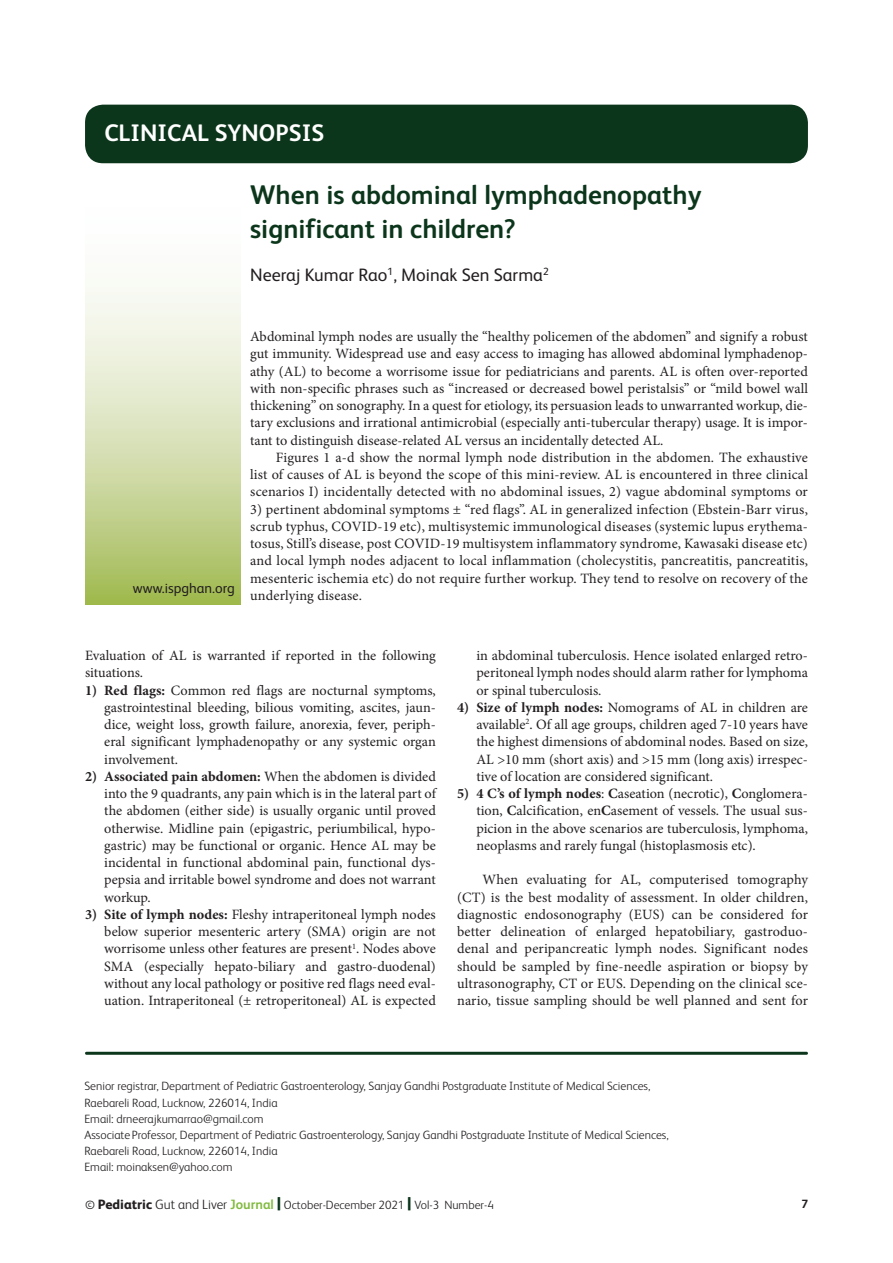
<style>
.page{position:relative;width:893px;height:1263px;background:#fff}
.page>*{position:absolute;margin:0;border:0;box-sizing:border-box;transform-origin:0 0}
.Article_Title{font:700 27px/33.8px "FS Albert Pro";color:#0c361b}
.t1{font:700 23.85px "FS Albert Pro";color:#fff}
.Author-Name{font:18px "FS Albert Pro";color:#231f20}
.TXF{font:14.25px/17.2px "Minion Pro";letter-spacing:-.005em;color:#231f20;text-align:justify}
.Tx{font:14.25px/17.2px "Minion Pro";letter-spacing:.005em;color:#231f20;text-align:justify}
.Abstract_Tx{font:14.25px "FS Albert Pro";color:#231f20}
.Author_Aff{font:300 12px/16.2px "FS Albert Pro";color:#231f20}
.t2{font:700 12px "FS Albert Pro";color:#231f20}
.s1{font-weight:700}
.s2{font-weight:400}
.s3{font-weight:800;font-size:13.5px}
.s4{font-size:13.5px}
.s5{font-weight:700;font-size:13.5px;color:#82ba40}
.s6{font-weight:800;font-size:18px;color:#0c361b}
</style>
<div class="page">
<div style="left:85px;top:105px;width:723px;height:58px;background:#0c361b;border-radius:18px"></div>
<hr style="left:85px;top:1052px;width:723px;height:3px;background:#0c361b;border-radius:2px">
<svg style="left:85px;top:287px;width:155px;height:318px;background:#d3deaf"></svg>
<p class="t1" style="left:104px;top:116px;width:221px">CLINICAL SYNOPSIS</p>
<p class="Article_Title" style="left:250px;top:177px;width:453px">When is abdominal lymphadenopathy significant in children?</p>
<p class="Author-Name" style="left:250px;top:262px;width:300px">Neeraj Kumar Rao<sup>1</sup>, Moinak Sen Sarma<sup>2</sup></p>
<p class="Abstract_Tx" style="left:133px;top:578px;width:103px">www.ispghan.org</p>
<p class="TXF" style="left:250px;top:328px;width:559px">Abdominal lymph nodes are usually the “healthy policemen of the abdomen” and signify a robust gut immunity. Widespread use and easy access to imaging has allowed abdominal lymphadenop&shy;athy (AL) to become a worrisome issue for pediatricians and parents. AL is often over-reported with non-specific phrases such as “increased or decreased bowel peristalsis” or “mild bowel wall thickening” on sonography. In a quest for etiology, its persuasion leads to unwarranted workup, die&shy;tary exclusions and irrational antimicrobial (especially anti-tubercular therapy) usage. It is impor&shy;tant to distinguish disease-related AL versus an incidentally detected AL.</p>
<p class="Tx" style="left:250px;top:449px;width:559px;text-indent:26px">Figures 1 a-d show the normal lymph node distribution in the abdomen. The exhaustive list of causes of AL is beyond the scope of this mini-review. AL is encountered in three clinical scenarios I) incidentally detected with no abdominal issues, 2) vague abdominal symptoms or</p>
<p class="Tx" style="left:250px;top:501px;width:559px">3) pertinent abdominal symptoms ± “red flags”. AL in generalized infection (Ebstein-Barr virus, scrub typhus, COVID-19 etc), multisystemic immunological diseases (systemic lupus erythema&shy;tosus, Still’s disease, post COVID-19 multisystem inflammatory syndrome, Kawasaki disease etc) and local lymph nodes adjacent to local inflammation (cholecystitis, pancreatitis, pancreatitis, mesenteric ischemia etc) do not require further workup. They tend to resolve on recovery of the underlying disease.</p>
<p class="TXF" style="left:85px;top:647px;width:352px">Evaluation of AL is warranted if reported in the following situations.</p>
<p class="TXF" style="left:104px;top:681px;width:333px;text-indent:-19px"><span class="s1">1) Red flags:</span> Common red flags are nocturnal symptoms, gastrointestinal bleeding, bilious vomiting, ascites, jaun&shy;dice, weight loss, growth failure, anorexia, fever, periph&shy;eral significant lymphadenopathy or any systemic organ involvement.</p>
<p class="TXF" style="left:104px;top:768px;width:333px;text-indent:-19px"><span class="s1">2) Associated pain abdomen:</span> When the abdomen is divided into the 9 quadrants, any pain which is in the lateral part of the abdomen (either side) is usually organic until proved otherwise. Midline pain (epigastric, periumbilical, hypo&shy;gastric) may be functional or organic. Hence AL may be incidental in functional abdominal pain, functional dys&shy;pepsia and irritable bowel syndrome and does not warrant workup.</p>
<p class="TXF" style="left:104px;top:906px;width:333px;text-indent:-19px"><span class="s1">3) Site of lymph nodes:</span> Fleshy intraperitoneal lymph nodes below superior mesenteric artery (SMA) origin are not worrisome unless other features are present<sup>1</sup>. Nodes above SMA (especially hepato-biliary and gastro-duodenal) without any local pathology or positive red flags need eval&shy;uation. Intraperitoneal (± retroperitoneal) AL is expected</p>
<p class="TXF" style="left:476px;top:647px;width:333px">in abdominal tuberculosis. Hence isolated enlarged retro&shy;peritoneal lymph nodes should alarm rather for lymphoma or spinal tuberculosis.</p>
<p class="TXF" style="left:476px;top:699px;width:333px;text-indent:-19px"><span class="s1">4) Size of lymph nodes:</span> Nomograms of AL in children are available<sup>2</sup>. Of all age groups, children aged 7-10 years have the highest dimensions of abdominal nodes. Based on size, AL &gt;10 mm (short axis) and &gt;15 mm (long axis) irrespec&shy;tive of location are considered significant.</p>
<p class="TXF" style="left:476px;top:785px;width:333px;text-indent:-19px"><span class="s1">5) 4 C’s of lymph nodes</span>: <span class="s1">C</span>aseation (necrotic), <span class="s1">C</span>onglomera&shy;tion, <span class="s1">C</span>alcification, en<span class="s1">C</span>asement of vessels. The usual sus&shy;picion in the above scenarios are tuberculosis, lymphoma, neoplasms and rarely fungal (histoplasmosis etc).</p>
<p class="Tx" style="left:457px;top:871px;width:352px;text-indent:26px">When evaluating for AL, computerised tomography (CT) is the best modality of assessment. In older children, diagnostic endosonography (EUS) can be considered for better delineation of enlarged hepatobiliary, gastroduo&shy;denal and peripancreatic lymph nodes. Significant nodes should be sampled by fine-needle aspiration or biopsy by ultrasonography, CT or EUS. Depending on the clinical sce&shy;nario, tissue sampling should be well planned and sent for</p>
<p class="Author_Aff" style="left:84px;top:1077px;width:567px">Senior registrar, Department of Pediatric Gastroenterology, Sanjay Gandhi Postgraduate Institute of Medical Sciences,</p>
<p class="Author_Aff" style="left:84px;top:1093px;width:195px">Raebareli Road, Lucknow, 226014, India</p>
<p class="Author_Aff" style="left:84px;top:1110px;width:181px">Email: drneerajkumarrao@gmail.com</p>
<p class="Author_Aff" style="left:84px;top:1126px;width:586px">Associate Professor, Department of Pediatric Gastroenterology, Sanjay Gandhi Postgraduate Institute of Medical Sciences,<br>Raebareli Road, Lucknow, 226014, India</p>
<p class="Author_Aff" style="left:84px;top:1158px;width:150px">Email: moinaksen@yahoo.com</p>
<p class="Author_Aff" style="left:85px;top:1196px;width:410px"><span class="s2">©</span> <span class="s3">Pediatric</span> <span class="s4">Gut and Liver</span> <span class="s5">Journal</span> <span class="s6">|</span> October-December 2021 <span class="s6">|</span> Vol-3 Number-4</p>
<p class="t2" style="left:801px;top:1196px;width:8px">7</p>
</div>
